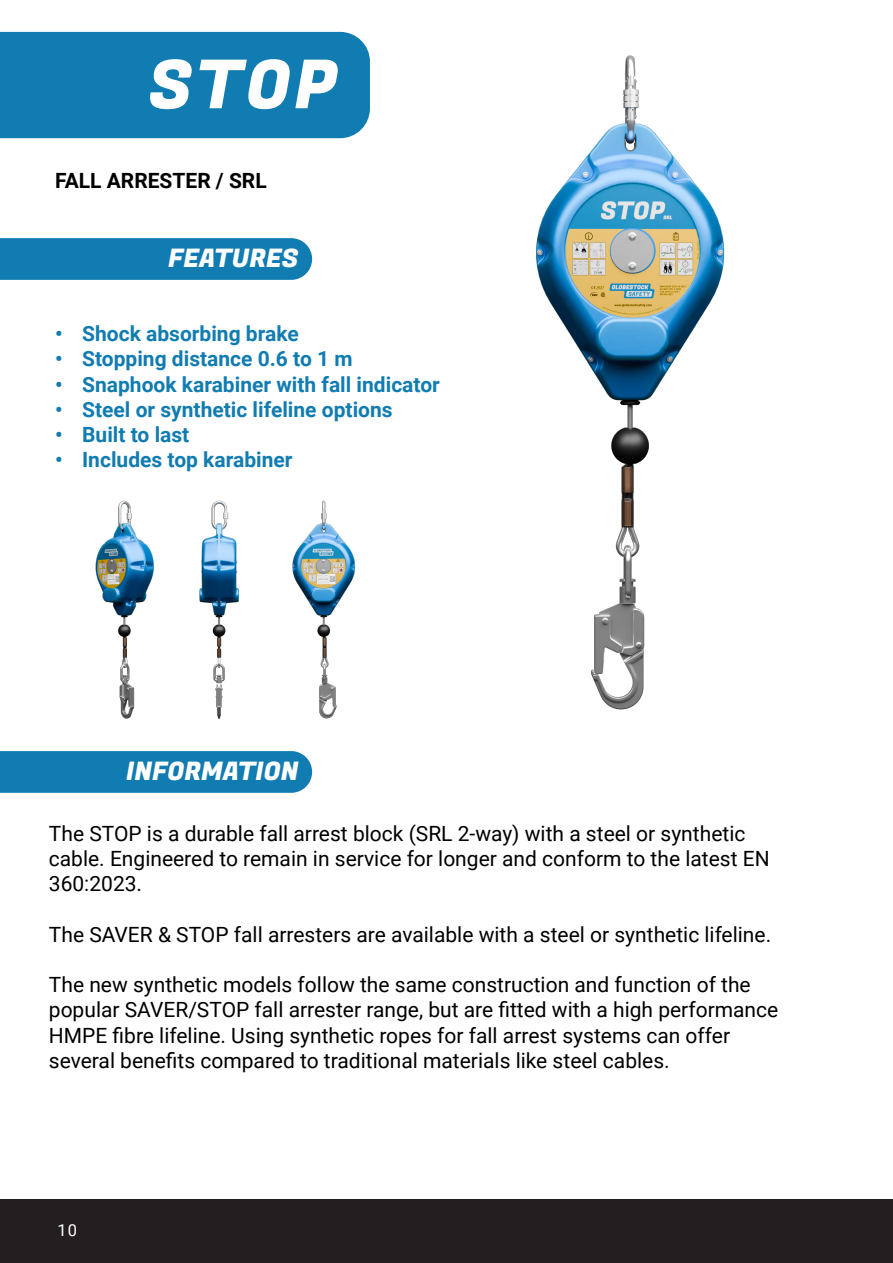
<style>
.page{position:relative;width:893px;height:1263px;background:#fff}
.page>*{position:absolute;margin:0;border:0;box-sizing:border-box;transform-origin:0 0}
.t1{font:67.5px "Fugaz One";color:#fff}
.t2{font:25.5px "Fugaz One";color:#fff}
.t3{font:21px/25.2px "Roboto";color:#000}
.t4{font:700 21px "Roboto";color:#117cb1}
.t5{font:700 21px "Roboto";color:#000}
.t6{font:16.5px "Roboto";color:#fff}
</style>
<div class="page">
<div style="left:0;top:32px;width:348px;height:106px;background:#117cb1"></div>
<div style="left:0;top:1199px;width:893px;height:64px;background:#231f20"></div>
<div style="left:0;top:238px;width:312px;height:42px;background:#117cb1"></div>
<div style="left:0;top:751px;width:312px;height:42px;background:#117cb1"></div>
<img style="left:95px;top:500px;width:31px;height:219px">
<img style="left:126px;top:500px;width:103px;height:219px">
<img style="left:348px;top:33px;width:377px;height:677px">
<img style="left:229px;top:493px;width:176px;height:226px">
<p class="t1" style="left:148px;top:38px;width:190px">STOP</p>
<p class="t5" style="left:55px;top:165px;width:213px">FALL ARRESTER / SRL</p>
<p class="t2" style="left:168px;top:240px;width:132px">FEATURES</p>
<p class="t4" style="left:55px;top:319px;width:245px">• Shock absorbing brake</p>
<p class="t4" style="left:55px;top:344px;width:299px">• Stopping distance 0.6 to 1 m</p>
<p class="t4" style="left:55px;top:369px;width:386px">• Snaphook karabiner with fall indicator</p>
<p class="t4" style="left:55px;top:395px;width:339px">• Steel or synthetic lifeline options</p>
<p class="t4" style="left:55px;top:420px;width:136px">• Built to last</p>
<p class="t4" style="left:55px;top:445px;width:239px">• Includes top karabiner</p>
<p class="t2" style="left:126px;top:753px;width:174px">INFORMATION</p>
<p class="t3" style="left:49px;top:820px;width:722px">The STOP is a durable fall arrest block (SRL 2-way) with a steel or synthetic cable. Engineered to remain in service for longer and conform to the latest EN<br>360:2023.</p>
<p class="t3" style="left:49px;top:921px;width:724px">The SAVER &amp; STOP fall arresters are available with a steel or synthetic lifeline.</p>
<p class="t3" style="left:49px;top:971px;width:731px">The new synthetic models follow the same construction and function of the popular SAVER/STOP fall arrester range, but are fitted with a high performance HMPE fibre lifeline. Using synthetic ropes for fall arrest systems can offer several benefits compared to traditional materials like steel cables.</p>
<p class="t6" style="left:57px;top:1218px;width:21px">10</p>
</div>
